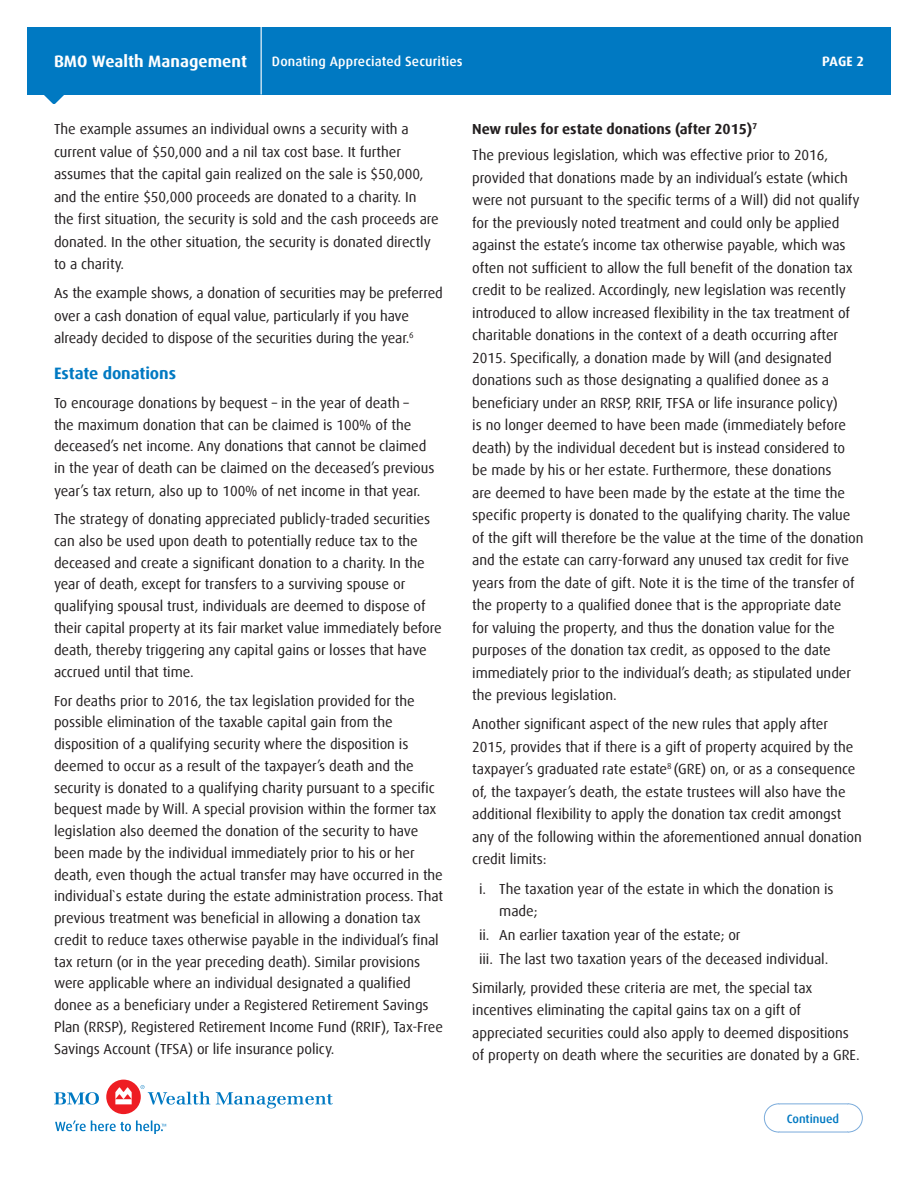
<style>
.page{position:relative;width:918px;height:1188px;background:#fff}
.page>*{position:absolute;margin:0;border:0;box-sizing:border-box;transform-origin:0 0}
.t1{font:700 16.5px "Dax Offc Pro";color:#fff}
.Body_Copy{font:700 16.5px "Dax Offc Pro";letter-spacing:-.005em;color:#0079c2}
.Body_Copy-2{font:14.55px/22.5px "Dax Offc Pro";letter-spacing:-.005em;color:#231f20}
.Body_Copy-3{font:700 14.55px "Dax Offc Pro";letter-spacing:-.005em;color:#231f20}
.t2{font:500 13.5px "Dax Offc Pro";letter-spacing:.01em;color:#fff}
.Product_Name{font:700 13.5px "Dax Offc Pro";color:#fff}
.t3{font:500 12px "Dax Offc Pro";color:#0079c2}
</style>
<div class="page">
<svg style="left:764px;top:1103px;width:99px;height:30px"></svg>
<svg style="left:54px;top:1092px;width:45px;height:13px"></svg>
<div style="left:106px;top:1080px;width:35px;height:34px;background:#ee1d23;border-radius:50%"></div>
<svg style="left:216px;top:1092px;width:117px;height:16px"></svg>
<svg style="left:115px;top:1087px;width:17px;height:17px"></svg>
<svg style="left:140px;top:1085px;width:70px;height:20px"></svg>
<svg style="left:55px;top:1120px;width:111px;height:14px"></svg>
<div style="left:27px;top:27px;width:864px;height:67px;background:#0079c2"></div>
<svg style="left:43px;top:94px;width:22px;height:10px"></svg>
<hr style="left:261px;top:27px;width:1px;height:67px;background:#fff">
<p class="t1" style="left:54px;top:51px;width:195px">BMO Wealth Management</p>
<p class="t2" style="left:272px;top:53px;width:192px">Donating Appreciated Securities</p>
<p class="Product_Name" style="left:822px;top:53px;width:43px">PAGE 2</p>
<p class="Body_Copy-2" style="left:54px;top:118px;width:386px">The example assumes an individual owns a security with a current value of $50,000 and a nil tax cost base. It further assumes that the capital gain realized on the sale is $50,000, and the entire $50,000 proceeds are donated to a charity. In the first situation, the security is sold and the cash proceeds are donated. In the other situation, the security is donated directly to a charity.</p>
<p class="Body_Copy-2" style="left:54px;top:282px;width:390px">As the example shows, a donation of securities may be preferred over a cash donation of equal value, particularly if you have already decided to dispose of the securities during the year.<sup>6</sup></p>
<p class="Body_Copy" style="left:54px;top:363px;width:124px">Estate donations</p>
<p class="Body_Copy-2" style="left:54px;top:392px;width:382px;line-height:21.9px">To encourage donations by bequest – in the year of death –<br>the maximum donation that can be claimed is 100% of the deceased’s net income. Any donations that cannot be claimed in the year of death can be claimed on the deceased’s previous year’s tax return, also up to 100% of net income in that year.</p>
<p class="Body_Copy-2" style="left:54px;top:508px;width:389px;line-height:21.9px">The strategy of donating appreciated publicly-traded securities can also be used upon death to potentially reduce tax to the deceased and create a significant donation to a charity. In the year of death, except for transfers to a surviving spouse or qualifying spousal trust, individuals are deemed to dispose of their capital property at its fair market value immediately before death, thereby triggering any capital gains or losses that have accrued until that time.</p>
<p class="Body_Copy-2" style="left:54px;top:690px;width:391px;line-height:21.8px">For deaths prior to 2016, the tax legislation provided for the possible elimination of the taxable capital gain from the disposition of a qualifying security where the disposition is deemed to occur as a result of the taxpayer’s death and the security is donated to a qualifying charity pursuant to a specific bequest made by Will. A special provision within the former tax legislation also deemed the donation of the security to have been made by the individual immediately prior to his or her death, even though the actual transfer may have occurred in the individual`s estate during the estate administration process. That previous treatment was beneficial in allowing a donation tax credit to reduce taxes otherwise payable in the individual’s final tax return (or in the year preceding death). Similar provisions were applicable where an individual designated a qualified donee as a beneficiary under a Registered Retirement Savings Plan (RRSP), Registered Retirement Income Fund (RRIF), Tax-Free Savings Account (TFSA) or life insurance policy.</p>
<p class="Body_Copy-3" style="left:472px;top:120px;width:286px">New rules for estate donations (after 2015)<sup>7</sup></p>
<p class="Body_Copy-2" style="left:472px;top:144px;width:393px">The previous legislation, which was effective prior to 2016, provided that donations made by an individual’s estate (which were not pursuant to the specific terms of a Will) did not qualify for the previously noted treatment and could only be applied against the estate’s income tax otherwise payable, which was often not sufficient to allow the full benefit of the donation tax credit to be realized. Accordingly, new legislation was recently introduced to allow increased flexibility in the tax treatment of charitable donations in the context of a death occurring after 2015. Specifically, a donation made by Will (and designated donations such as those designating a qualified donee as a beneficiary under an RRSP, RRIF, TFSA or life insurance policy)<br>is no longer deemed to have been made (immediately before death) by the individual decedent but is instead considered to be made by his or her estate. Furthermore, these donations<br>are deemed to have been made by the estate at the time the specific property is donated to the qualifying charity. The value of the gift will therefore be the value at the time of the donation and the estate can carry-forward any unused tax credit for five years from the date of gift. Note it is the time of the transfer of the property to a qualified donee that is the appropriate date<br>for valuing the property, and thus the donation value for the purposes of the donation tax credit, as opposed to the date immediately prior to the individual’s death; as stipulated under the previous legislation.</p>
<p class="Body_Copy-2" style="left:472px;top:713px;width:391px">Another significant aspect of the new rules that apply after 2015, provides that if there is a gift of property acquired by the taxpayer’s graduated rate estate<sup>8</sup> (GRE) on, or as a consequence of, the taxpayer’s death, the estate trustees will also have the additional flexibility to apply the donation tax credit amongst any of the following within the aforementioned annual donation credit limits:</p>
<p class="Body_Copy-2" style="left:499px;top:877px;width:336px;text-indent:-20px">i. The taxation year of the estate in which the donation is made;</p>
<p class="Body_Copy-2" style="left:479px;top:924px;width:263px">ii. An earlier taxation year of the estate; or</p>
<p class="Body_Copy-2" style="left:479px;top:947px;width:351px">iii. The last two taxation years of the deceased individual.</p>
<p class="Body_Copy-2" style="left:472px;top:977px;width:389px">Similarly, provided these criteria are met, the special tax incentives eliminating the capital gains tax on a gift of appreciated securities could also apply to deemed dispositions of property on death where the securities are donated by a GRE.</p>
<p class="t3" style="left:787px;top:1111px;width:54px">Continued</p>
</div>
